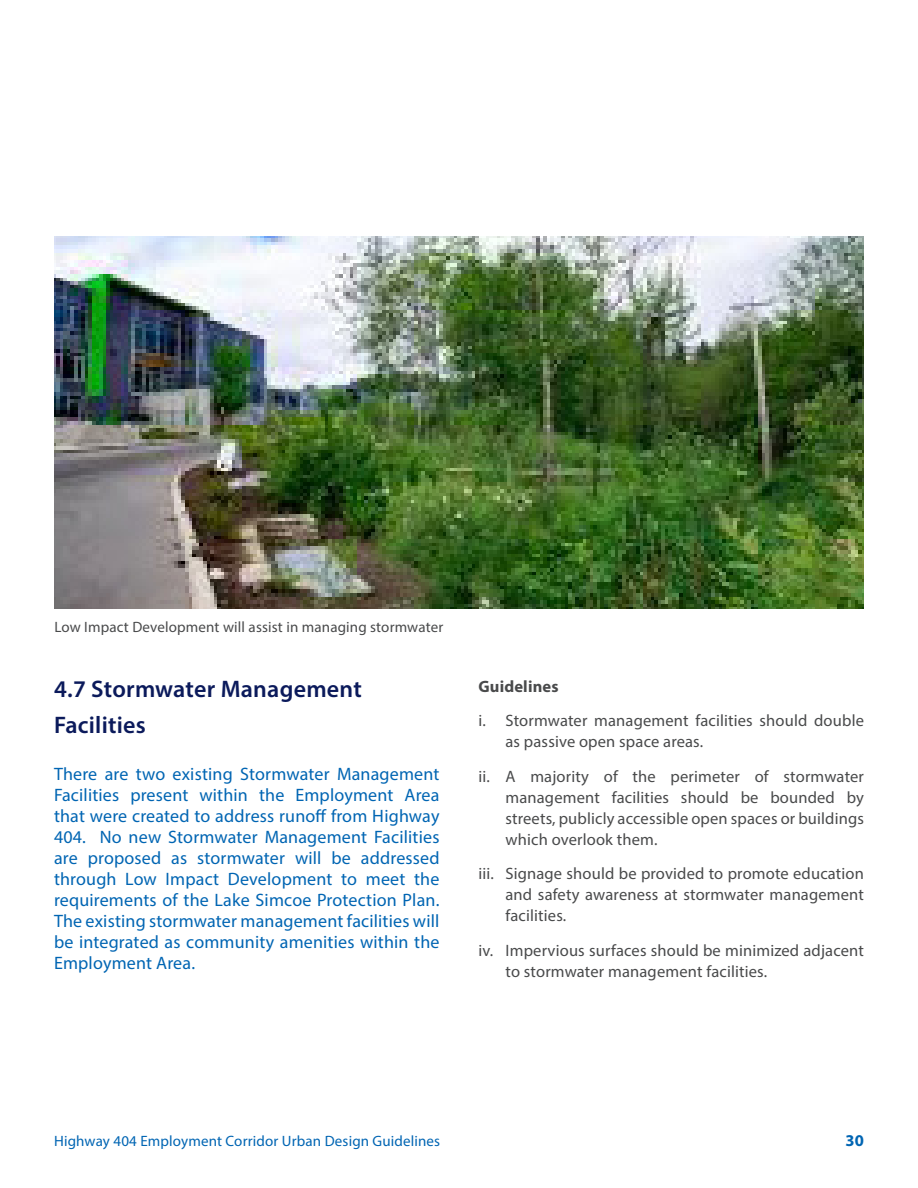
<style>
.page{position:relative;width:918px;height:1188px;background:#fff}
.page>*{position:absolute;margin:0;border:0;box-sizing:border-box;transform-origin:0 0}
.t1{font:600 24px/36px "Myriad Pro";letter-spacing:.01em;color:#0b1a5b}
.Sub_Section_Intro_Te{font:18px/21px "Myriad Pro";letter-spacing:.01em;color:#0065b3;text-align:justify}
.t2{font:16.5px/21px "Myriad Pro";letter-spacing:.01em;color:#494a4b}
.Body__Paragraph{font:700 16.5px "Myriad Pro";letter-spacing:.01em;color:#494a4b}
.t3{font:700 16.5px "Myriad Pro";color:#0065b3}
.t4{font:15px "Myriad Pro";letter-spacing:.01em;color:#494a4b}
.t5{font:15px "Myriad Pro";letter-spacing:.01em;color:#0065b3}
</style>
<div class="page">
<img style="left:54px;top:236px;width:810px;height:373px">
<p class="t4" style="left:54px;top:618px;width:390px">Low Impact Development will assist in managing stormwater</p>
<h2 class="t1" style="left:54px;top:671px;width:309px">4.7 Stormwater Management<br>Facilities</h2>
<p class="Sub_Section_Intro_Te" style="left:54px;top:763px;width:387px">There are two existing Stormwater Management Facilities present within the Employment Area that were created to address runoff from Highway 404. No new Stormwater Management Facilities are proposed as stormwater will be addressed through Low Impact Development to meet the requirements of the Lake Simcoe Protection Plan.<br>The existing stormwater management facilities will be integrated as community amenities within the Employment Area.</p>
<p class="Body__Paragraph" style="left:478px;top:676px;width:82px">Guidelines</p>
<p class="t2" style="left:506px;top:710px;width:360px;text-indent:-27px">i. Stormwater management facilities should double as passive open space areas.</p>
<p class="t2" style="left:506px;top:766px;width:360px;text-align:justify;text-indent:-27px">ii. A majority of the perimeter of stormwater management facilities should be bounded by streets, publicly accessible open spaces or buildings which overlook them.</p>
<p class="t2" style="left:506px;top:863px;width:360px;text-align:justify;text-indent:-27px">iii. Signage should be provided to promote education and safety awareness at stormwater management facilities.</p>
<p class="t2" style="left:506px;top:940px;width:360px;text-indent:-27px">iv. Impervious surfaces should be minimized adjacent to stormwater management facilities.</p>
<p class="t5" style="left:54px;top:1132px;width:388px">Highway 404 Employment Corridor Urban Design Guidelines</p>
<p class="t3" style="left:846px;top:1130px;width:20px">30</p>
</div>
